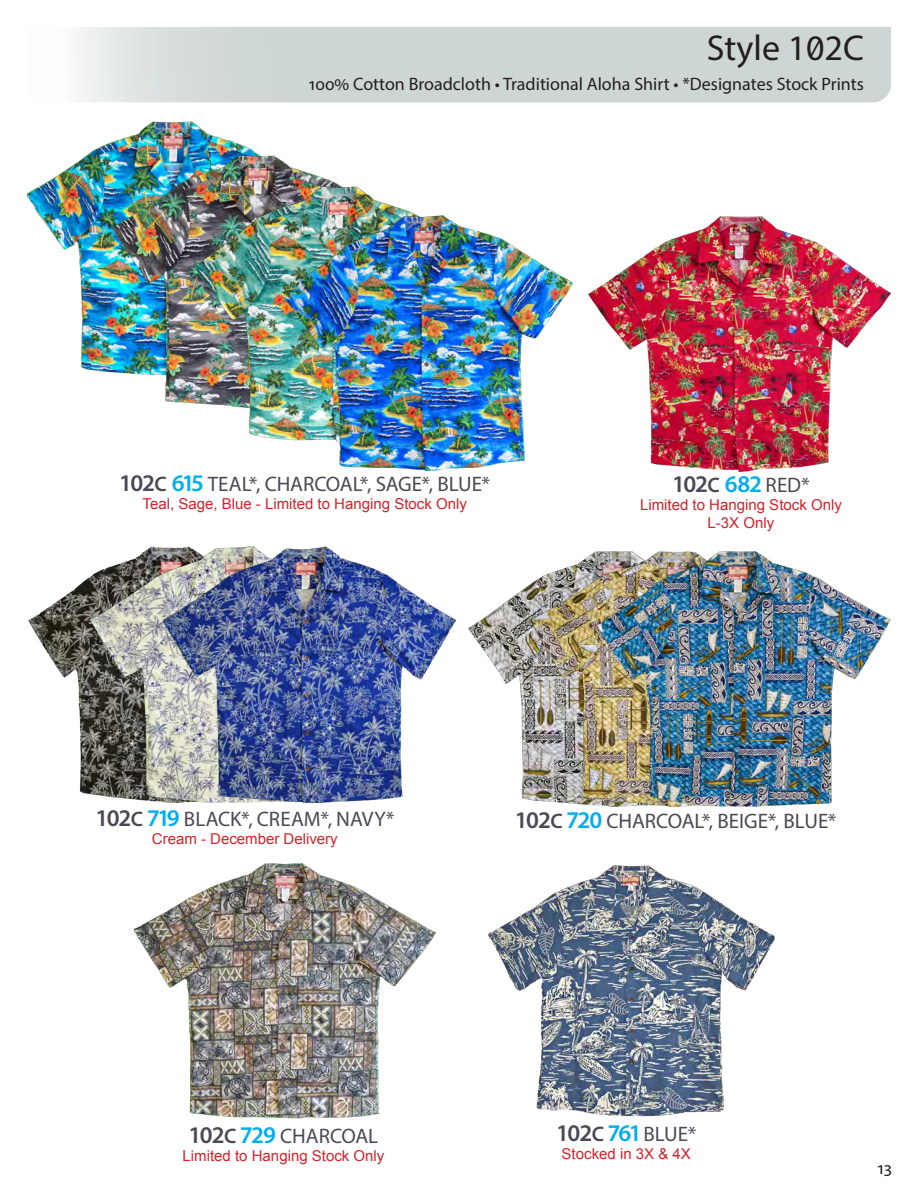
<style>
.page{position:relative;width:918px;height:1188px;background:#fff}
.page>*{position:absolute;margin:0;border:0;box-sizing:border-box;transform-origin:0 0}
.t1{font:36px "Myriad Pro";color:#231f20}
.t2{font:21px "Myriad Pro";letter-spacing:-.005em;color:#4e4855}
.t3{font:18px "Myriad Pro";color:#231f20}
.t4{font:15px/18px "Arial";color:#d2232a;text-align:center}
.s1{font-weight:600;font-size:24px}
.s2{font-weight:600}
.s3{font-weight:600;font-size:24px;color:#00aeef}
</style>
<div class="page">
<svg style="left:75px;top:27px;width:816px;height:75px;background:#d1d8d7"></svg>
<img style="left:28px;top:576px;width:63px;height:219px">
<img style="left:27px;top:121px;width:233px;height:252px">
<img style="left:91px;top:547px;width:72px;height:255px">
<img style="left:113px;top:155px;width:228px;height:249px">
<img style="left:163px;top:547px;width:293px;height:255px">
<img style="left:195px;top:186px;width:249px;height:254px">
<img style="left:282px;top:216px;width:290px;height:255px">
<img style="left:588px;top:216px;width:303px;height:256px">
<img style="left:469px;top:584px;width:61px;height:216px">
<img style="left:530px;top:551px;width:68px;height:255px">
<img style="left:598px;top:551px;width:293px;height:256px">
<img style="left:134px;top:863px;width:301px;height:256px">
<img style="left:488px;top:865px;width:287px;height:252px">
<h1 class="t1" style="left:707px;top:26px;width:159px">Style 102C</h1>
<p class="t3" style="left:309px;top:72px;width:557px">100% Cotton Broadcloth • Traditional Aloha Shirt • *Designates Stock Prints</p>
<h2 class="t2" style="left:119px;top:471px;width:373px"><span class="s1">102</span><span class="s2">C</span> <span class="s3">615</span> TEAL*, CHARCOAL*, SAGE*, BLUE*</h2>
<p class="t4" style="left:143px;top:495px;width:326px">Teal, Sage, Blue - Limited to Hanging Stock Only</p>
<h2 class="t2" style="left:672px;top:472px;width:139px"><span class="s1">102</span><span class="s2">C</span> <span class="s3">682</span> RED*</h2>
<p class="t4" style="left:640px;top:496px;width:203px">Limited to Hanging Stock Only<br>L-3X Only</p>
<h2 class="t2" style="left:95px;top:806px;width:300px"><span class="s1">102</span><span class="s2">C</span> <span class="s3">719</span> BLACK*, CREAM*, NAVY*</h2>
<p class="t4" style="left:152px;top:830px;width:187px">Cream - December Delivery</p>
<h2 class="t2" style="left:189px;top:1123px;width:191px"><span class="s1">102</span><span class="s2">C</span> <span class="s3">729</span> CHARCOAL</h2>
<p class="t4" style="left:183px;top:1146px;width:203px">Limited to Hanging Stock Only</p>
<h2 class="t2" style="left:515px;top:808px;width:323px"><span class="s1">102</span><span class="s2">C</span> <span class="s3">720</span> CHARCOAL*, BEIGE*, BLUE*</h2>
<h2 class="t2" style="left:556px;top:1121px;width:142px"><span class="s1">102</span><span class="s2">C</span> <span class="s3">761</span> BLUE*</h2>
<p class="t4" style="left:562px;top:1145px;width:131px">Stocked in 3X &amp; 4X</p>
<p class="t3" style="left:878px;top:1157px;width:16px">13</p>
</div>
